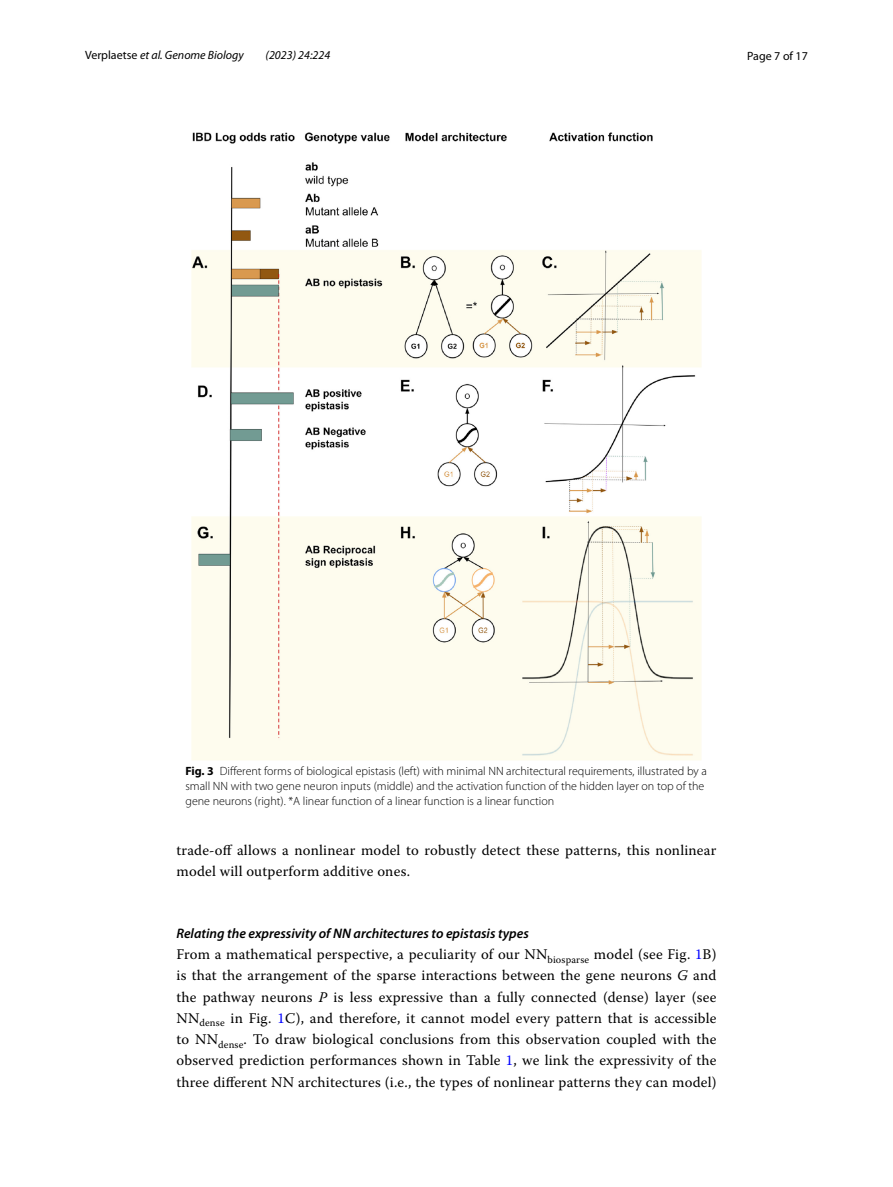
<style>
.page{position:relative;width:893px;height:1187px;background:#fff}
.page>*{position:absolute;margin:0;border:0;box-sizing:border-box;transform-origin:0 0}
.t1{font:14.7px/21.3px "Warnock Pro";letter-spacing:.015em;color:#000}
.t2{font:italic 600 13.8px "Myriad Pro";color:#000}
.t3{font:300 12px/15px "Myriad Pro";color:#000}
.t4{font:italic 12px "Myriad Pro";color:#000}
.t5{font:12px "Myriad Pro";color:#000}
.s1{font-style:normal}
.s2{font-weight:700}
.s3{color:#00f}
.s4{font-style:italic}
</style>
<div class="page">
<img style="left:191px;top:133px;width:510px;height:627px">
<p class="t4" style="left:85px;top:48px;width:160px"><span class="s1">Verplaetse</span> et al. Genome Biology</p>
<p class="t4" style="left:266px;top:48px;width:66px">(2023) 24:224</p>
<p class="t5" style="left:747px;top:48px;width:62px">Page 7 of 17</p>
<p class="t3" style="left:185px;top:763px;width:523px"><span class="s2">Fig. 3</span> Different forms of biological epistasis (left) with minimal NN architectural requirements, illustrated by a small NN with two gene neuron inputs (middle) and the activation function of the hidden layer on top of the gene neurons (right). *A linear function of a linear function is a linear function</p>
<p class="t1" style="left:176px;top:839px;width:541px">trade-off allows a nonlinear model to robustly detect these patterns, this nonlinear model will outperform additive ones.</p>
<p class="t2" style="left:176px;top:924px;width:354px">Relating the expressivity of NN architectures to epistasis types</p>
<p class="t1" style="left:176px;top:943px;width:542px;text-align:justify">From a mathematical perspective, a peculiarity of our NN<sub>biosparse</sub> model (see Fig. <span class="s3">1</span>B) is that the arrangement of the sparse interactions between the gene neurons <span class="s4">G</span> and the pathway neurons <span class="s4">P</span> is less expressive than a fully connected (dense) layer (see NN<sub>dense</sub> in Fig. <span class="s3">1</span>C), and therefore, it cannot model every pattern that is accessible to NN<sub>dense</sub>. To draw biological conclusions from this observation coupled with the observed prediction performances shown in Table <span class="s3">1</span>, we link the expressivity of the three different NN architectures (i.e., the types of nonlinear patterns they can model)</p>
</div>
